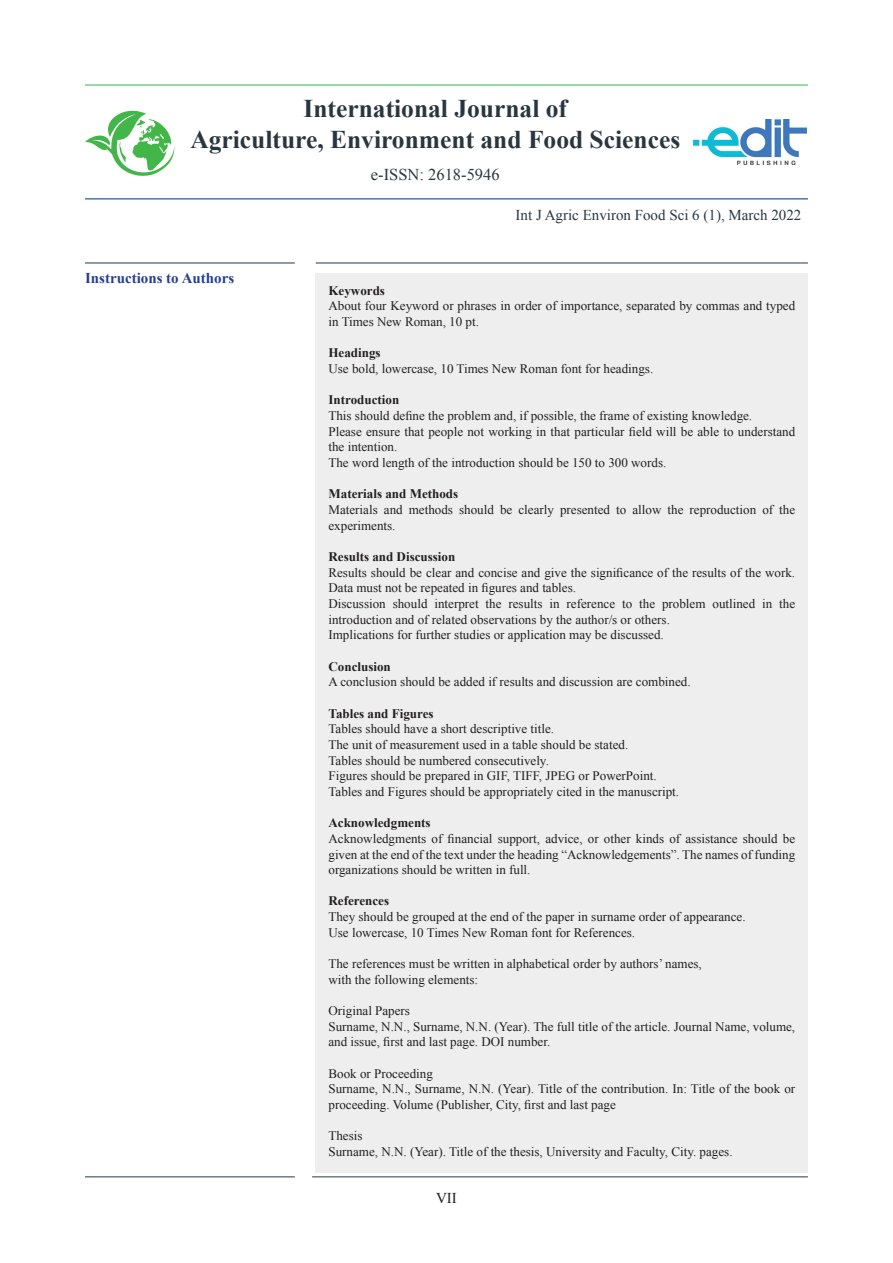
<style>
.page{position:relative;width:893px;height:1263px;background:#fff}
.page>*{position:absolute;margin:0;border:0;box-sizing:border-box;transform-origin:0 0}
.t1{font:700 25.5px "Times New Roman";color:#28373f}
.t2{font:16.5px "Times New Roman";color:#28373f}
.t3{font:15px "Times New Roman";color:#28373f}
.t4{font:700 15px "Times New Roman";color:#253f8e}
.t5{font:15px "Times New Roman";color:#231f20}
.t6{font:13.05px/15.6px "Times New Roman";color:#231f20}
.t7{font:700 13.05px "Times New Roman";color:#231f20}
</style>
<div class="page">
<hr style="left:85px;top:263px;width:210px;height:1px;background:#28373f">
<hr style="left:316px;top:263px;width:492px;height:1px;background:#28373f">
<hr style="left:85px;top:1176px;width:210px;height:1px;background:#28373f">
<hr style="left:312px;top:1176px;width:496px;height:1px;background:#28373f">
<div style="left:316px;top:273px;width:492px;height:899px;background:#eeeeef"></div>
<hr style="left:85px;top:198px;width:723px;height:2px;background:#4576bc">
<hr style="left:85px;top:85px;width:723px;height:1px;background:#35b44a">
<img style="left:693px;top:119px;width:114px;height:46px">
<svg style="left:85px;top:110px;width:89px;height:66px"></svg>
<p class="t1" style="left:304px;top:91px;width:265px">International Journal of</p>
<p class="t1" style="left:190px;top:121px;width:491px">Agriculture, Environment and Food Sciences</p>
<p class="t2" style="left:371px;top:164px;width:130px">e-ISSN: 2618-5946</p>
<p class="t3" style="left:516px;top:205px;width:287px">Int J Agric Environ Food Sci 6 (1), March 2022</p>
<p class="t4" style="left:85px;top:268px;width:151px">Instructions to Authors</p>
<p class="t7" style="left:328px;top:281px;width:58px">Keywords</p>
<p class="t6" style="left:328px;top:298px;width:468px">About four Keyword or phrases in order of importance, separated by commas and typed in Times New Roman, 10 pt.</p>
<p class="t7" style="left:328px;top:344px;width:54px">Headings</p>
<p class="t6" style="left:328px;top:361px;width:326px">Use bold, lowercase, 10 Times New Roman font for headings.</p>
<p class="t7" style="left:328px;top:391px;width:72px">Introduction</p>
<p class="t6" style="left:328px;top:408px;width:425px">This should define the problem and, if possible, the frame of existing knowledge.</p>
<p class="t6" style="left:328px;top:423px;width:468px">Please ensure that people not working in that particular field will be able to understand the intention.</p>
<p class="t6" style="left:328px;top:455px;width:339px">The word length of the introduction should be 150 to 300 words.</p>
<p class="t7" style="left:328px;top:485px;width:131px">Materials and Methods</p>
<p class="t6" style="left:328px;top:502px;width:468px">Materials and methods should be clearly presented to allow the reproduction of the experiments.</p>
<p class="t7" style="left:328px;top:547px;width:128px">Results and Discussion</p>
<p class="t6" style="left:328px;top:564px;width:468px">Results should be clear and concise and give the significance of the results of the work.<br>Data must not be repeated in figures and tables.</p>
<p class="t6" style="left:328px;top:595px;width:468px">Discussion should interpret the results in reference to the problem outlined in the introduction and of related observations by the author/s or others.</p>
<p class="t6" style="left:328px;top:627px;width:337px">Implications for further studies or application may be discussed.</p>
<p class="t7" style="left:328px;top:657px;width:64px">Conclusion</p>
<p class="t6" style="left:328px;top:674px;width:364px">A conclusion should be added if results and discussion are combined.</p>
<p class="t7" style="left:328px;top:704px;width:107px">Tables and Figures</p>
<p class="t6" style="left:328px;top:721px;width:227px">Tables should have a short descriptive title.</p>
<p class="t6" style="left:328px;top:736px;width:301px">The unit of measurement used in a table should be stated.</p>
<p class="t6" style="left:328px;top:752px;width:222px">Tables should be numbered consecutively.</p>
<p class="t6" style="left:328px;top:768px;width:330px">Figures should be prepared in GIF, TIFF, JPEG or PowerPoint.</p>
<p class="t6" style="left:328px;top:783px;width:352px">Tables and Figures should be appropriately cited in the manuscript.</p>
<p class="t7" style="left:328px;top:814px;width:104px">Acknowledgments</p>
<p class="t6" style="left:328px;top:830px;width:468px;text-align:justify">Acknowledgments of financial support, advice, or other kinds of assistance should be given at the end of the text under the heading “Acknowledgements”. The names of funding organizations should be written in full.</p>
<p class="t7" style="left:328px;top:892px;width:62px">References</p>
<p class="t6" style="left:328px;top:909px;width:419px">They should be grouped at the end of the paper in surname order of appearance.</p>
<p class="t6" style="left:328px;top:924px;width:308px">Use lowercase, 10 Times New Roman font for References.</p>
<p class="t6" style="left:328px;top:956px;width:375px">The references must be written in alphabetical order by authors’ names,</p>
<p class="t6" style="left:328px;top:971px;width:151px">with the following elements:</p>
<p class="t6" style="left:328px;top:1003px;width:83px">Original Papers</p>
<p class="t6" style="left:328px;top:1018px;width:468px">Surname, N.N., Surname, N.N. (Year). The full title of the article. Journal Name, volume, and issue, first and last page. DOI number.</p>
<p class="t6" style="left:328px;top:1065px;width:106px">Book or Proceeding</p>
<p class="t6" style="left:328px;top:1081px;width:468px">Surname, N.N., Surname, N.N. (Year). Title of the contribution. In: Title of the book or proceeding. Volume (Publisher, City, first and last page</p>
<p class="t6" style="left:328px;top:1128px;width:36px">Thesis</p>
<p class="t6" style="left:328px;top:1144px;width:406px">Surname, N.N. (Year). Title of the thesis, University and Faculty, City. pages.</p>
<p class="t5" style="left:436px;top:1188px;width:22px">VII</p>
</div>
